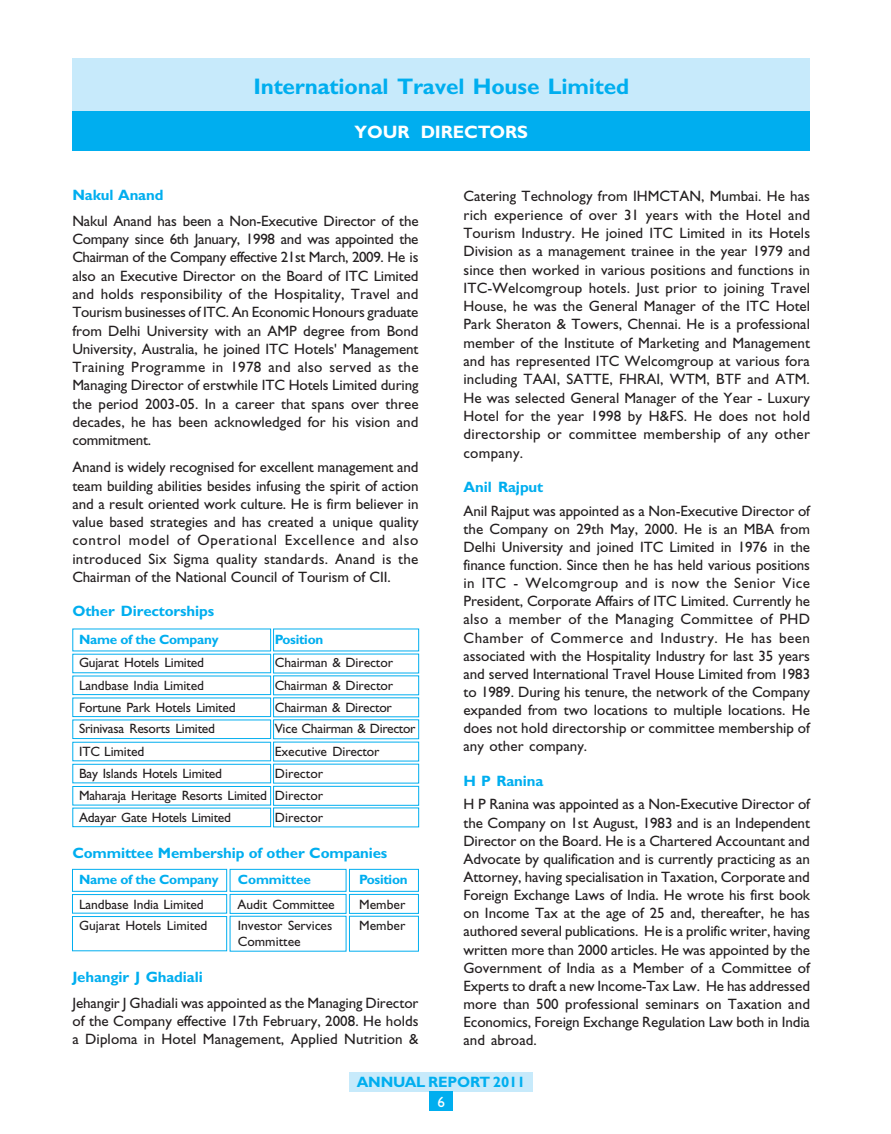
<style>
.page{position:relative;width:891px;height:1134px;background:#fff}
.page>*{position:absolute;margin:0;border:0;box-sizing:border-box;transform-origin:0 0}
.t1{font:22.5px "TT4103 O00";letter-spacing:-.005em;color:#00aeef}
.t2{font:18px "TT4110 O00";letter-spacing:-.01em;color:#fff}
.t3{font:15px/18.3px "TT410 AO00";letter-spacing:.005em;color:#231f20;text-align:justify}
.t4{font:15px "TT4107 O00";letter-spacing:-.01em;color:#00aeef}
.t5{font:15px "TT410 AO00";color:#fff}
.t6{font:13.5px/22px "TT4129 O00";letter-spacing:-.01em;color:#231f20;text-align:justify}
.t7{font:13.5px "TT4126 O00";letter-spacing:-.02em;color:#00aeef}
</style>
<div class="page">
<div style="left:72px;top:58px;width:738px;height:54px;background:#c7eafb"></div>
<div style="left:349px;top:1072px;width:184px;height:19px;background:#c7eafb"></div>
<div style="left:430px;top:1091px;width:23px;height:20px;background:#00aeef"></div>
<div style="left:72px;top:111px;width:738px;height:40px;background:#00aeef"></div>
<svg style="left:72px;top:629px;width:347px;height:323px"></svg>
<h1 class="t1" style="left:253px;top:78px;width:377px">International Travel House Limited</h1>
<p class="t2" style="left:355px;top:126px;width:175px">YOUR DIRECTORS</p>
<p class="t4" style="left:72px;top:190px;width:93px">Nakul Anand</p>
<p class="t3" style="left:72px;top:213px;width:348px">Nakul Anand has been a Non-Executive Director of the Company since 6th January, 1998 and was appointed the Chairman of the Company effective 21st March, 2009. He is also an Executive Director on the Board of ITC Limited and holds responsibility of the Hospitality, Travel and Tourism businesses of ITC. An Economic Honours graduate from Delhi University with an AMP degree from Bond University, Australia, he joined ITC Hotels' Management Training Programme in 1978 and also served as the Managing Director of erstwhile ITC Hotels Limited during the period 2003-05. In a career that spans over three decades, he has been acknowledged for his vision and commitment.</p>
<p class="t3" style="left:72px;top:460px;width:348px">Anand is widely recognised for excellent management and team building abilities besides infusing the spirit of action and a result oriented work culture. He is firm believer in value based strategies and has created a unique quality control model of Operational Excellence and also introduced Six Sigma quality standards. Anand is the Chairman of the National Council of Tourism of CII.</p>
<p class="t4" style="left:72px;top:606px;width:143px">Other Directorships</p>
<p class="t7" style="left:79px;top:635px;width:141px">Name of the Company</p>
<p class="t7" style="left:275px;top:635px;width:50px">Position</p>
<p class="t6" style="left:79px;top:653px;width:126px">Gujarat Hotels Limited</p>
<p class="t6" style="left:275px;top:653px;width:120px">Chairman &amp; Director</p>
<p class="t6" style="left:79px;top:676px;width:126px">Landbase India Limited</p>
<p class="t6" style="left:275px;top:676px;width:120px">Chairman &amp; Director</p>
<p class="t6" style="left:79px;top:697px;width:158px">Fortune Park Hotels Limited</p>
<p class="t6" style="left:275px;top:697px;width:119px">Chairman &amp; Director</p>
<p class="t6" style="left:79px;top:719px;width:137px">Srinivasa Resorts Limited</p>
<p class="t6" style="left:275px;top:719px;width:142px">Vice Chairman &amp; Director</p>
<p class="t6" style="left:79px;top:741px;width:67px">ITC Limited</p>
<p class="t6" style="left:275px;top:741px;width:106px">Executive Director</p>
<p class="t6" style="left:79px;top:763px;width:144px">Bay Islands Hotels Limited</p>
<p class="t6" style="left:79px;top:763px;width:246px;text-indent:196px">Director Maharaja Heritage Resorts Limited Director Adayar Gate Hotels Limited</p>
<p class="t6" style="left:275px;top:807px;width:50px">Director</p>
<p class="t4" style="left:72px;top:848px;width:317px">Committee Membership of other Companies</p>
<p class="t7" style="left:79px;top:875px;width:141px">Name of the Company</p>
<p class="t7" style="left:238px;top:875px;width:75px">Committee</p>
<p class="t7" style="left:359px;top:875px;width:50px">Position</p>
<p class="t6" style="left:79px;top:894px;width:126px">Landbase India Limited</p>
<p class="t6" style="left:238px;top:894px;width:98px">Audit Committee</p>
<p class="t6" style="left:359px;top:894px;width:48px">Member</p>
<p class="t6" style="left:79px;top:916px;width:130px">Gujarat Hotels Limited</p>
<p class="t6" style="left:238px;top:916px;width:96px">Investor Services</p>
<p class="t6" style="left:359px;top:916px;width:48px">Member</p>
<p class="t6" style="left:238px;top:932px;width:65px">Committee</p>
<p class="t4" style="left:72px;top:972px;width:132px">Jehangir J Ghadiali</p>
<p class="t3" style="left:72px;top:995px;width:348px">Jehangir J Ghadiali was appointed as the Managing Director of the Company effective 17th February, 2008. He holds a Diploma in Hotel Management, Applied Nutrition &amp;</p>
<p class="t3" style="left:464px;top:189px;width:348px">Catering Technology from IHMCTAN, Mumbai. He has rich experience of over 31 years with the Hotel and Tourism Industry. He joined ITC Limited in its Hotels Division as a management trainee in the year 1979 and since then worked in various positions and functions in ITC-Welcomgroup hotels. Just prior to joining Travel House, he was the General Manager of the ITC Hotel Park Sheraton &amp; Towers, Chennai. He is a professional member of the Institute of Marketing and Management and has represented ITC Welcomgroup at various fora including TAAI, SATTE, FHRAI, WTM, BTF and ATM.<br>He was selected General Manager of the Year - Luxury Hotel for the year 1998 by H&amp;FS. He does not hold directorship or committee membership of any other company.</p>
<p class="t4" style="left:464px;top:482px;width:81px">Anil Rajput</p>
<p class="t3" style="left:464px;top:503px;width:348px">Anil Rajput was appointed as a Non-Executive Director of the Company on 29th May, 2000. He is an MBA from Delhi University and joined ITC Limited in 1976 in the finance function. Since then he has held various positions in ITC - Welcomgroup and is now the Senior Vice President, Corporate Affairs of ITC Limited. Currently he also a member of the Managing Committee of PHD Chamber of Commerce and Industry. He has been associated with the Hospitality Industry for last 35 years and served International Travel House Limited from 1983 to 1989. During his tenure, the network of the Company expanded from two locations to multiple locations. He does not hold directorship or committee membership of any other company.</p>
<p class="t4" style="left:464px;top:776px;width:81px">H P Ranina</p>
<p class="t3" style="left:464px;top:797px;width:348px">H P Ranina was appointed as a Non-Executive Director of the Company on 1st August, 1983 and is an Independent Director on the Board. He is a Chartered Accountant and Advocate by qualification and is currently practicing as an Attorney, having specialisation in Taxation, Corporate and Foreign Exchange Laws of India. He wrote his first book on Income Tax at the age of 25 and, thereafter, he has authored several publications. He is a prolific writer, having written more than 2000 articles. He was appointed by the Government of India as a Member of a Committee of Experts to draft a new Income-Tax Law. He has addressed more than 500 professional seminars on Taxation and Economics, Foreign Exchange Regulation Law both in India and abroad.</p>
<p class="t4" style="left:357px;top:1077px;width:170px">ANNUAL REPORT 2011</p>
<p class="t5" style="left:437px;top:1096px;width:9px">6</p>
</div>
